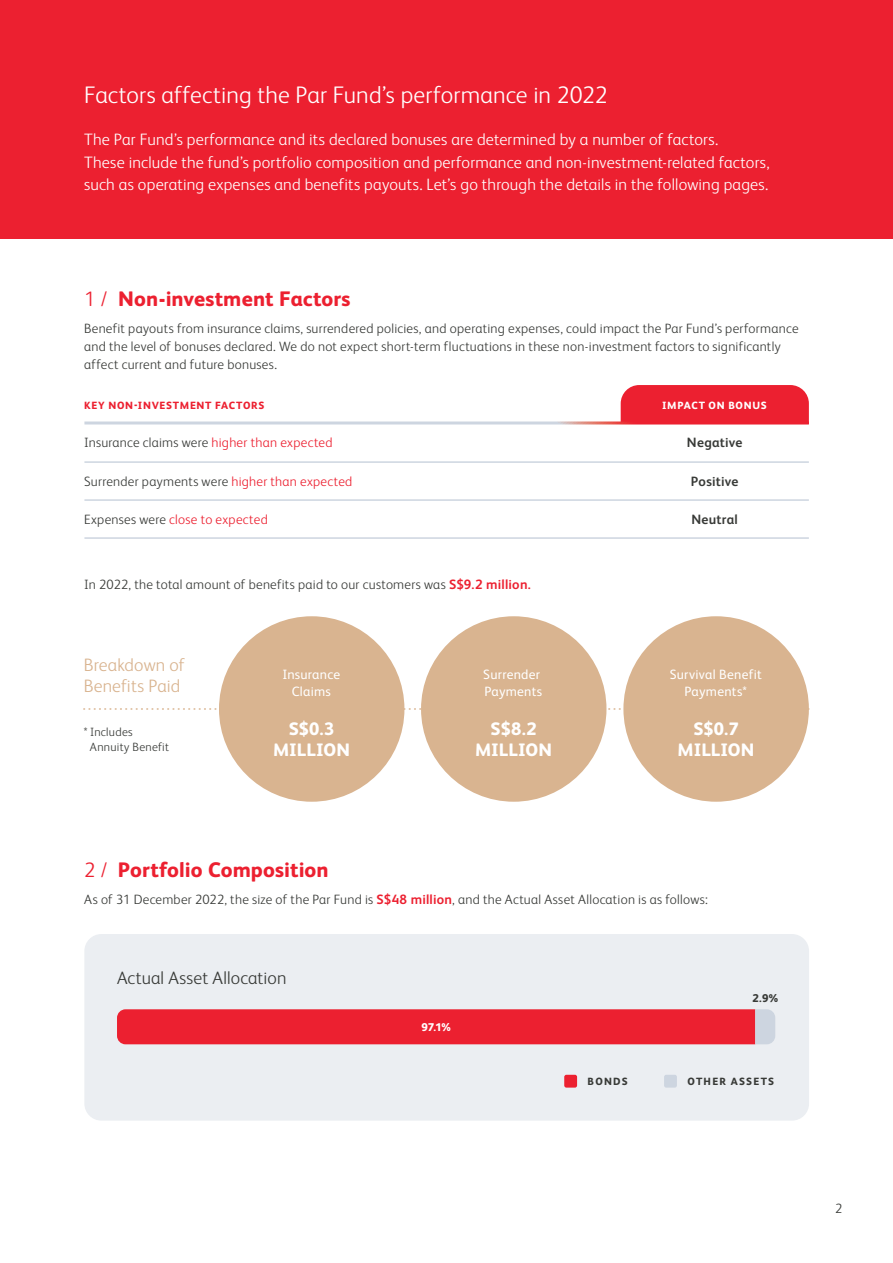
<style>
.page{position:relative;width:893px;height:1263px;background:#fff}
.page>*{position:absolute;margin:0;border:0;box-sizing:border-box;transform-origin:0 0}
.t1{font:300 24px "FS Albert Pro";letter-spacing:.005em;color:#fff}
.t2{font:800 21px "FS Albert Pro";letter-spacing:.005em;color:#ec2030}
.t3{font:800 18px/21px "FS Albert Pro";color:#fff;text-align:center}
.t4{font:300 18px/21px "FS Albert Pro";letter-spacing:.005em;color:#d9b490}
.t5{font:300 18px "FS Albert Pro";letter-spacing:.01em;color:#383a37}
.t6{font:300 16.5px/22.5px "FS Albert Pro";letter-spacing:.01em;color:#fff}
.t7{font:300 13.5px/18px "FS Albert Pro";letter-spacing:.02em;color:#383a37}
.t8{font:13.5px/16.5px "FS Albert Pro";letter-spacing:.02em;color:#fff;text-align:center}
.t9{font:300 13.5px "FS Albert Pro";letter-spacing:.02em;color:#ec2030}
.t10{font:700 13.5px "FS Albert Pro";letter-spacing:.015em;color:#383a37}
.t11{font:300 12px/15px "FS Albert Pro";letter-spacing:.025em;color:#383a37}
.t12{font:800 11.25px "FS Albert Pro";color:#fff}
.t13{font:800 11.25px "FS Albert Pro";color:#383a37}
.t14{font:800 10.5px "FS Albert Pro";letter-spacing:.065em;color:#ec2030}
.t15{font:800 10.5px "FS Albert Pro";letter-spacing:.12em;color:#383a37}
.t16{font:800 10.5px "FS Albert Pro";letter-spacing:.065em;color:#fff}
.s1{font-weight:300}
.s2{color:#ec2030}
.s3{color:#383a37}
.s4{font-weight:700;color:#ec2030}
</style>
<div class="page">
<svg style="left:84px;top:708px;width:537px;height:2px"></svg>
<div style="left:623px;top:616px;width:186px;height:186px;background:#d9b490;border-radius:50%"></div>
<div style="left:84px;top:934px;width:725px;height:186px;background:#ebeef2;border-radius:17px"></div>
<div style="left:564px;top:1075px;width:13px;height:12px;background:#ec2030;border-radius:2px"></div>
<div style="left:664px;top:1075px;width:13px;height:12px;background:#cdd5e0;border-radius:2px"></div>
<div style="left:117px;top:1009px;width:658px;height:35px;background:#ec2030"></div>
<div style="left:0;top:0;width:893px;height:239px;background:#ec2030"></div>
<div style="left:621px;top:385px;width:188px;height:36px;background:#ec2030"></div>
<hr style="left:84px;top:461px;width:725px;height:2px;background:#cdd5e0">
<hr style="left:84px;top:499px;width:725px;height:2px;background:#cdd5e0">
<hr style="left:84px;top:537px;width:725px;height:2px;background:#cdd5e0">
<div style="left:219px;top:616px;width:185px;height:186px;background:#d9b490;border-radius:50%"></div>
<div style="left:421px;top:616px;width:185px;height:186px;background:#d9b490;border-radius:50%"></div>
<h1 class="t1" style="left:84px;top:79px;width:525px">Factors affecting the Par Fund’s performance in 2022</h1>
<p class="t6" style="left:84px;top:127px;width:687px">The Par Fund’s performance and its declared bonuses are determined by a number of factors.<br>These include the fund’s portfolio composition and performance and non-investment-related factors, such as operating expenses and benefits payouts. Let’s go through the details in the following pages.</p>
<h2 class="t2" style="left:84px;top:282px;width:268px"><span class="s1">1 /</span> Non-investment Factors</h2>
<p class="t7" style="left:84px;top:318px;width:716px">Benefit payouts from insurance claims, surrendered policies, and operating expenses, could impact the Par Fund’s performance and the level of bonuses declared. We do not expect short-term fluctuations in these non-investment factors to significantly affect current and future bonuses.</p>
<p class="t14" style="left:84px;top:397px;width:182px">KEY NON-INVESTMENT FACTORS</p>
<p class="t16" style="left:662px;top:397px;width:106px">IMPACT ON BONUS</p>
<p class="t7" style="left:84px;top:433px;width:250px">Insurance claims were <span class="s2">higher than expected</span></p>
<p class="t10" style="left:687px;top:433px;width:57px">Negative</p>
<p class="t7" style="left:84px;top:471px;width:270px">Surrender payments were <span class="s2">higher than expected</span></p>
<p class="t10" style="left:691px;top:472px;width:49px">Positive</p>
<p class="t9" style="left:84px;top:510px;width:185px"><span class="s3">Expenses were</span> close to expected</p>
<p class="t10" style="left:691px;top:510px;width:48px">Neutral</p>
<p class="t7" style="left:84px;top:574px;width:448px">In 2022, the total amount of benefits paid to our customers was <span class="s4">S$9.2 million.</span></p>
<h3 class="t4" style="left:84px;top:653px;width:103px">Breakdown of<br>Benefits Paid</h3>
<p class="t11" style="left:90px;top:723px;width:81px;text-indent:-6px">* Includes<br>Annuity Benefit</p>
<p class="t8" style="left:282px;top:665px;width:59px">Insurance<br>Claims</p>
<h3 class="t3" style="left:273px;top:717px;width:78px">S$0.3<br>MILLION</h3>
<p class="t8" style="left:483px;top:665px;width:61px;text-align:left">Surrender<br>Payments</p>
<h3 class="t3" style="left:475px;top:717px;width:78px">S$8.2<br>MILLION</h3>
<p class="t8" style="left:670px;top:665px;width:94px">Survival Benefit<br>Payments*</p>
<h3 class="t3" style="left:678px;top:717px;width:78px">S$0.7<br>MILLION</h3>
<h2 class="t2" style="left:84px;top:853px;width:246px"><span class="s1">2 /</span> Portfolio Composition</h2>
<p class="t7" style="left:84px;top:889px;width:625px">As of 31 December 2022, the size of the Par Fund is <span class="s4">S$48 million</span>, and the Actual Asset Allocation is as follows:</p>
<h3 class="t5" style="left:117px;top:965px;width:171px">Actual Asset Allocation</h3>
<p class="t12" style="left:421px;top:1018px;width:31px">97.1%</p>
<p class="t13" style="left:752px;top:989px;width:27px">2.9%</p>
<p class="t15" style="left:588px;top:1073px;width:42px">BONDS</p>
<p class="t15" style="left:687px;top:1073px;width:88px">OTHER ASSETS</p>
<p class="t7" style="left:835px;top:1199px;width:9px">2</p>
</div>
